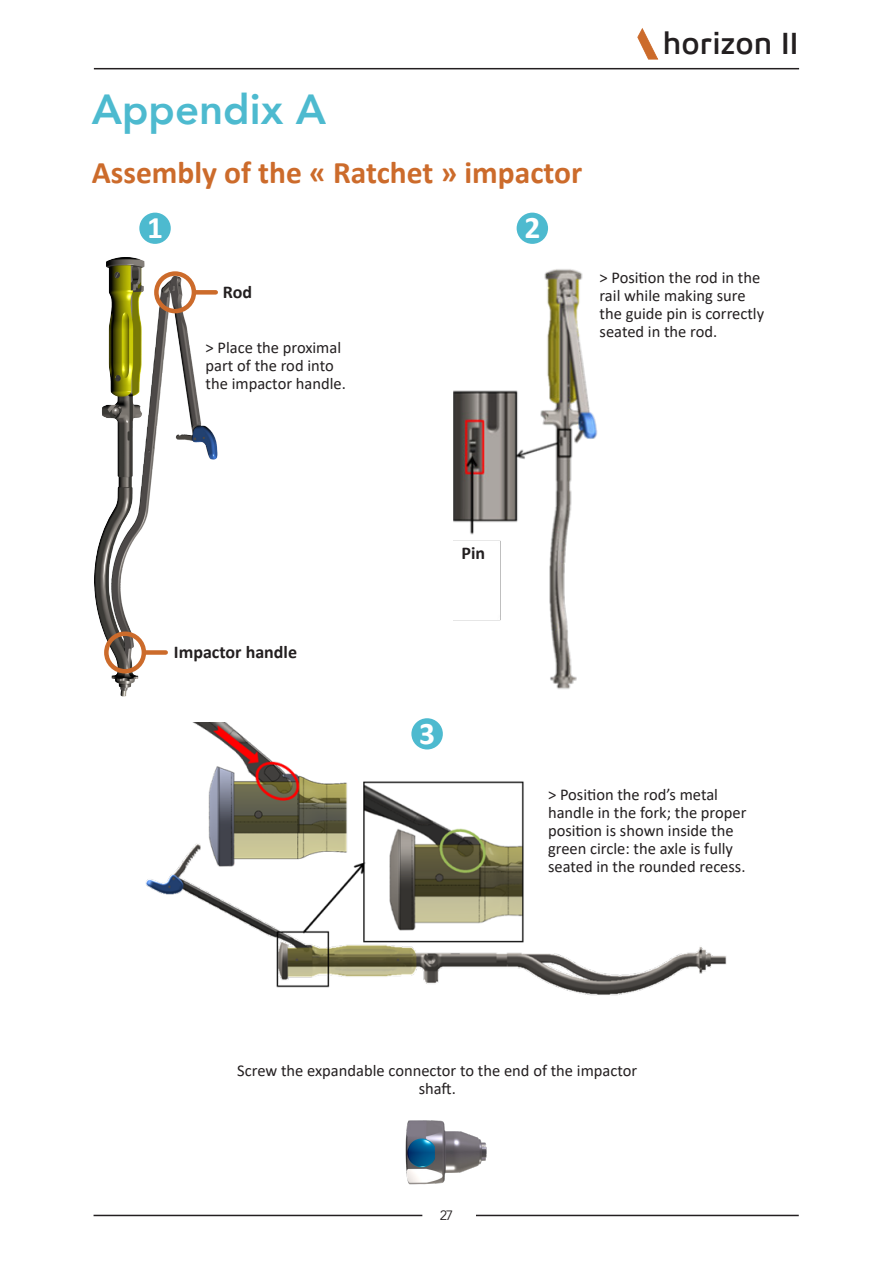
<style>
.page{position:relative;width:893px;height:1263px;background:#fff}
.page>*{position:absolute;margin:0;border:0;box-sizing:border-box;transform-origin:0 0}
.Titre_Surgical_Technique{font:800 42px "Avenir";color:#4dbacf}
.t1{font:700 31.5px "Calibri";color:#cc6b2b}
.t2{font:500 31.5px "XXII Aven";color:#231f20}
.t3{font:700 31.5px "Calibri";color:#fff}
.t4{font:700 18px "Calibri";color:#231f20}
.t5{font:16.5px/18px "Calibri";color:#231f20}
.t6{font:13.5px "Avenir";color:#231f20}
</style>
<div class="page">
<svg style="left:637px;top:28px;width:21px;height:32px"></svg>
<hr style="left:94px;top:1215px;width:328px;height:1px;background:#231f20">
<hr style="left:476px;top:1215px;width:323px;height:1px;background:#231f20">
<hr style="left:94px;top:68px;width:705px;height:1px;background:#231f20">
<img style="left:94px;top:257px;width:124px;height:440px">
<img style="left:454px;top:269px;width:144px;height:420px">
<img style="left:145px;top:722px;width:582px;height:274px">
<div style="left:196px;top:290px;width:20px;height:5px;background:#cc6b2b"></div>
<div style="left:145px;top:650px;width:21px;height:5px;background:#cc6b2b"></div>
<div style="left:154px;top:271px;width:42px;height:42px;border:4px solid #cc6b2b;border-radius:50%"></div>
<div style="left:104px;top:631px;width:42px;height:42px;border:4px solid #cc6b2b;border-radius:50%"></div>
<div style="left:139px;top:213px;width:32px;height:31px;background:#4dbacf;border-radius:50%"></div>
<div style="left:517px;top:213px;width:31px;height:31px;background:#4dbacf;border-radius:50%"></div>
<div style="left:411px;top:718px;width:32px;height:31px;background:#4dbacf;border-radius:50%"></div>
<img style="left:405px;top:1120px;width:82px;height:65px">
<p class="Titre_Surgical_Technique" style="left:92px;top:76px;width:236px">Appendix A</p>
<p class="t1" style="left:92px;top:150px;width:492px">Assembly of the « Ratchet » impactor</p>
<p class="t3" style="left:147px;top:205px;width:17px">1</p>
<p class="t3" style="left:524px;top:205px;width:17px">2</p>
<p class="t4" style="left:223px;top:279px;width:31px">Rod</p>
<p class="t5" style="left:206px;top:338px;width:142px">&gt; Place the proximal part of the rod into the impactor handle.</p>
<h2 class="t2" style="left:663px;top:25px;width:137px">horizon II</h2>
<p class="t5" style="left:600px;top:268px;width:166px">&gt; Position the rod in the rail while making sure the guide pin is correctly seated in the rod.</p>
<p class="t4" style="left:174px;top:639px;width:125px">Impactor handle</p>
<p class="t4" style="left:461px;top:540px;width:25px">Pin</p>
<p class="t3" style="left:419px;top:711px;width:17px">3</p>
<p class="t5" style="left:548px;top:785px;width:200px">&gt; Position the rod’s metal handle in the fork; the proper position is shown inside the green circle: the axle is fully seated in the rounded recess.</p>
<p class="t5" style="left:237px;top:1061px;width:401px;text-align:center">Screw the expandable connector to the end of the impactor shaft.</p>
<p class="t6" style="left:440px;top:1207px;width:15px">27</p>
</div>
